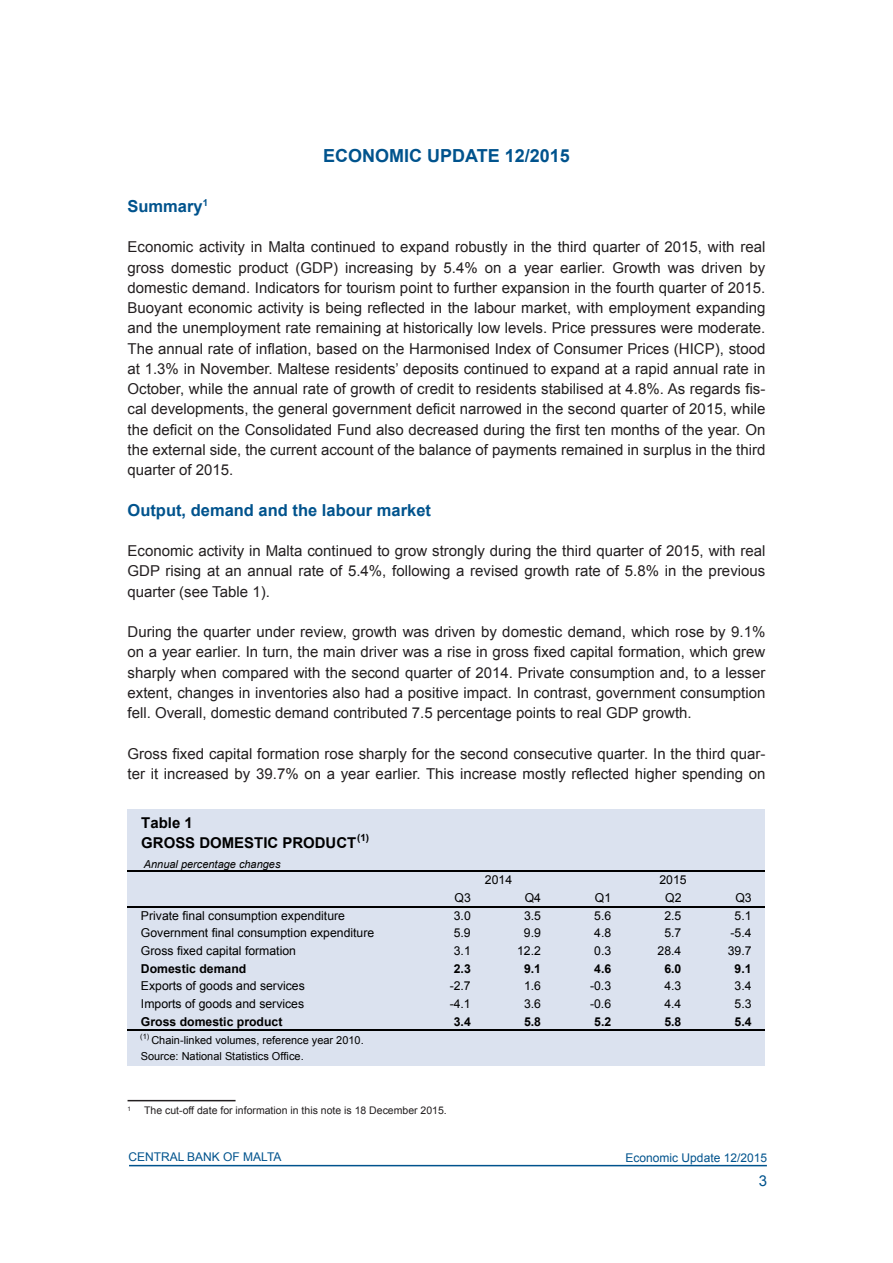
<style>
.page{position:relative;width:893px;height:1263px;background:#fff}
.page>*{position:absolute;margin:0;border:0;box-sizing:border-box;transform-origin:0 0}
.QR_Main_Title{font:700 18px "Arial";color:#00538d}
.QR_Subhead_Level_1{font:700 16.5px "Arial";color:#00538d}
.QR_Normal_Text{font:15px/20.2px "Arial";color:#231f20;text-align:justify}
.t1{font:700 15px/20.5px "Arial";color:#000}
.t2{font:15px "Arial";color:#00538d}
.t3{font:12.3px "Arial";color:#000}
.t4{font:700 12.3px "Arial";color:#000}
.t5{font:12px "Arial";color:#00538d}
.t6{font:10.95px/16.4px "Arial";color:#000}
.t7{font:italic 10.95px "Arial";color:#000}
.QR_Footnote{font:10.5px "Arial";color:#231f20}
.t8{font:700 9.9px "Arial";color:#000}
.t9{font:7.35px "Arial";color:#000}
.QR_Footnote-2{font:6.15px "Arial";color:#231f20}
</style>
<div class="page">
<hr style="left:129px;top:1165px;width:638px;height:1px;background:#00538d">
<hr style="left:128px;top:1100px;width:108px;height:1px;background:#231f20">
<div style="left:128px;top:809px;width:637px;height:257px;background:#dbe2ef"></div>
<hr style="left:128px;top:871px;width:637px;height:1px;background:#000">
<hr style="left:128px;top:906px;width:637px;height:1px;background:#000">
<hr style="left:128px;top:1029px;width:637px;height:2px;background:#000">
<p class="QR_Main_Title" style="left:323px;top:144px;width:248px">ECONOMIC UPDATE 12/2015</p>
<p class="QR_Subhead_Level_1" style="left:128px;top:195px;width:82px">Summary<sup>1</sup></p>
<p class="QR_Normal_Text" style="left:128px;top:237px;width:639px">Economic activity in Malta continued to expand robustly in the third quarter of 2015, with real gross domestic product (GDP) increasing by 5.4% on a year earlier. Growth was driven by domestic demand. Indicators for tourism point to further expansion in the fourth quarter of 2015.<br>Buoyant economic activity is being reflected in the labour market, with employment expanding and the unemployment rate remaining at historically low levels. Price pressures were moderate.<br>The annual rate of inflation, based on the Harmonised Index of Consumer Prices (HICP), stood at 1.3% in November. Maltese residents’ deposits continued to expand at a rapid annual rate in October, while the annual rate of growth of credit to residents stabilised at 4.8%. As regards fis&shy;cal developments, the general government deficit narrowed in the second quarter of 2015, while the deficit on the Consolidated Fund also decreased during the first ten months of the year. On the external side, the current account of the balance of payments remained in surplus in the third quarter of 2015.</p>
<p class="QR_Subhead_Level_1" style="left:128px;top:499px;width:305px">Output, demand and the labour market</p>
<p class="QR_Normal_Text" style="left:128px;top:541px;width:639px">Economic activity in Malta continued to grow strongly during the third quarter of 2015, with real GDP rising at an annual rate of 5.4%, following a revised growth rate of 5.8% in the previous quarter (see Table 1).</p>
<p class="QR_Normal_Text" style="left:128px;top:622px;width:639px">During the quarter under review, growth was driven by domestic demand, which rose by 9.1% on a year earlier. In turn, the main driver was a rise in gross fixed capital formation, which grew sharply when compared with the second quarter of 2014. Private consumption and, to a lesser extent, changes in inventories also had a positive impact. In contrast, government consumption fell. Overall, domestic demand contributed 7.5 percentage points to real GDP growth.</p>
<p class="QR_Normal_Text" style="left:128px;top:743px;width:639px">Gross fixed capital formation rose sharply for the second consecutive quarter. In the third quar&shy;ter it increased by 39.7% on a year earlier. This increase mostly reflected higher spending on</p>
<p class="t1" style="left:141px;top:812px;width:216px">Table 1<br>GROSS DOMESTIC PRODUCT</p>
<p class="t8" style="left:357px;top:831px;width:14px">(1)</p>
<p class="t7" style="left:144px;top:857px;width:138px">Annual percentage changes</p>
<p class="t3" style="left:485px;top:871px;width:29px">2014</p>
<p class="t3" style="left:659px;top:871px;width:29px">2015</p>
<p class="t3" style="left:455px;top:889px;width:18px">Q3</p>
<p class="t3" style="left:525px;top:889px;width:18px">Q4</p>
<p class="t3" style="left:595px;top:889px;width:18px">Q1</p>
<p class="t3" style="left:665px;top:889px;width:18px">Q2</p>
<p class="t3" style="left:735px;top:889px;width:18px">Q3</p>
<p class="t3" style="left:141px;top:907px;width:206px">Private final consumption expenditure</p>
<p class="t3" style="left:454px;top:907px;width:19px">3.0</p>
<p class="t3" style="left:524px;top:907px;width:19px">3.5</p>
<p class="t3" style="left:594px;top:907px;width:19px">5.6</p>
<p class="t3" style="left:664px;top:907px;width:19px">2.5</p>
<p class="t3" style="left:735px;top:907px;width:19px">5.1</p>
<p class="t3" style="left:141px;top:925px;width:235px">Government final consumption expenditure</p>
<p class="t3" style="left:454px;top:925px;width:19px">5.9</p>
<p class="t3" style="left:524px;top:925px;width:19px">9.9</p>
<p class="t3" style="left:594px;top:925px;width:19px">4.8</p>
<p class="t3" style="left:664px;top:925px;width:19px">5.7</p>
<p class="t3" style="left:730px;top:925px;width:23px">-5.4</p>
<p class="t3" style="left:141px;top:942px;width:157px">Gross fixed capital formation</p>
<p class="t3" style="left:454px;top:942px;width:19px">3.1</p>
<p class="t3" style="left:517px;top:942px;width:25px">12.2</p>
<p class="t3" style="left:594px;top:942px;width:19px">0.3</p>
<p class="t3" style="left:658px;top:942px;width:25px">28.4</p>
<p class="t3" style="left:728px;top:942px;width:25px">39.7</p>
<p class="t4" style="left:141px;top:960px;width:107px">Domestic demand</p>
<p class="t4" style="left:454px;top:960px;width:19px">2.3</p>
<p class="t4" style="left:524px;top:960px;width:19px">9.1</p>
<p class="t4" style="left:594px;top:960px;width:19px">4.6</p>
<p class="t4" style="left:664px;top:960px;width:19px">6.0</p>
<p class="t4" style="left:735px;top:960px;width:19px">9.1</p>
<p class="t3" style="left:141px;top:978px;width:165px">Exports of goods and services</p>
<p class="t3" style="left:450px;top:978px;width:23px">-2.7</p>
<p class="t3" style="left:524px;top:978px;width:19px">1.6</p>
<p class="t3" style="left:590px;top:978px;width:23px">-0.3</p>
<p class="t3" style="left:664px;top:978px;width:19px">4.3</p>
<p class="t3" style="left:735px;top:978px;width:19px">3.4</p>
<p class="t3" style="left:141px;top:995px;width:165px">Imports of goods and services</p>
<p class="t3" style="left:450px;top:995px;width:23px">-4.1</p>
<p class="t3" style="left:524px;top:995px;width:19px">3.6</p>
<p class="t3" style="left:590px;top:995px;width:23px">-0.6</p>
<p class="t3" style="left:664px;top:995px;width:19px">4.4</p>
<p class="t3" style="left:735px;top:995px;width:19px">5.3</p>
<p class="t4" style="left:141px;top:1013px;width:143px">Gross domestic product</p>
<p class="t4" style="left:454px;top:1013px;width:19px">3.4</p>
<p class="t4" style="left:524px;top:1013px;width:19px">5.8</p>
<p class="t4" style="left:594px;top:1013px;width:19px">5.2</p>
<p class="t4" style="left:664px;top:1013px;width:19px">5.8</p>
<p class="t4" style="left:735px;top:1013px;width:19px">5.4</p>
<p class="t9" style="left:140px;top:1031px;width:11px">(1)</p>
<p class="t6" style="left:141px;top:1032px;width:224px;text-indent:11px">Chain-linked volumes, reference year 2010.<br>Source: National Statistics Office.</p>
<p class="QR_Footnote-2" style="left:128px;top:1104px;width:5px">1</p>
<p class="QR_Footnote" style="left:144px;top:1103px;width:304px">The cut-off date for information in this note is 18 December 2015.</p>
<p class="t5" style="left:128px;top:1149px;width:155px">CENTRAL BANK OF MALTA</p>
<p class="t5" style="left:626px;top:1150px;width:143px">Economic Update 12/2015</p>
<p class="t2" style="left:759px;top:1171px;width:10px">3</p>
</div>
